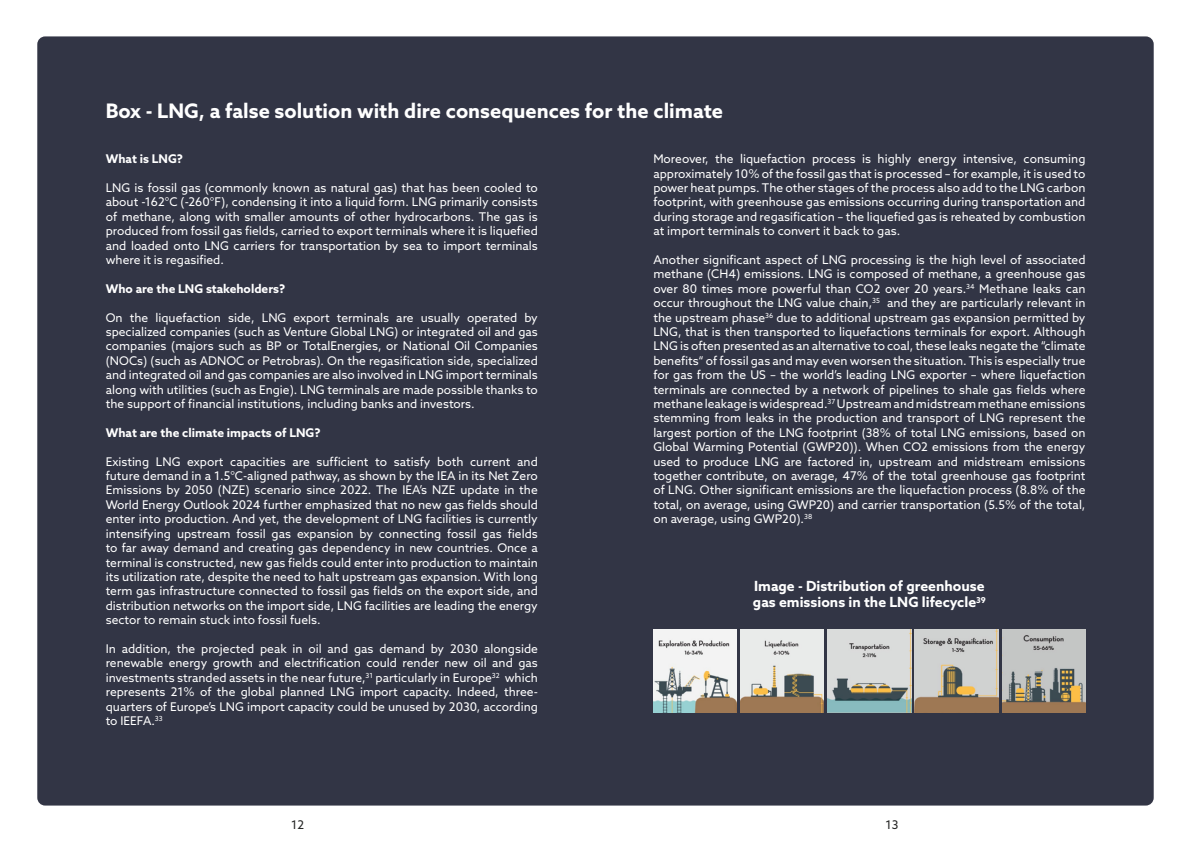
<style>
.page{position:relative;width:1191px;height:842px;background:#fff}
.page>*{position:absolute;margin:0;border:0;box-sizing:border-box;transform-origin:0 0}
.t1{font:700 20px "Azo Sans";color:#fff}
.t2{font:700 14px/16.8px "Azo Sans";color:#fff}
.t3{font:12px/14.4px "Azo Sans";color:#fff;text-align:justify}
.t4{font:700 12px "Azo Sans";color:#fff}
.t5{font:12px "Azo Sans";color:#252625}
</style>
<div class="page">
<div style="left:37px;top:36px;width:1116px;height:769px;background:#323545;border-radius:8px"></div>
<img style="left:653px;top:629px;width:84px;height:84px">
<img style="left:740px;top:629px;width:84px;height:84px">
<img style="left:827px;top:629px;width:84px;height:84px">
<img style="left:915px;top:629px;width:83px;height:84px">
<img style="left:1002px;top:629px;width:83px;height:84px">
<h1 class="t1" style="left:106px;top:98px;width:619px">Box - LNG, a false solution with dire consequences for the climate</h1>
<p class="t4" style="left:106px;top:151px;width:79px">What is LNG?</p>
<p class="t3" style="left:106px;top:180px;width:434px">LNG is fossil gas (commonly known as natural gas) that has been cooled to about -162°C (-260°F), condensing it into a liquid form. LNG primarily consists of methane, along with smaller amounts of other hydrocarbons. The gas is produced from fossil gas fields, carried to export terminals where it is liquefied and loaded onto LNG carriers for transportation by sea to import terminals where it is regasified.</p>
<p class="t4" style="left:106px;top:281px;width:181px">Who are the LNG stakeholders?</p>
<p class="t3" style="left:106px;top:310px;width:434px">On the liquefaction side, LNG export terminals are usually operated by specialized companies (such as Venture Global LNG) or integrated oil and gas companies (majors such as BP or TotalEnergies, or National Oil Companies (NOCs) (such as ADNOC or Petrobras). On the regasification side, specialized and integrated oil and gas companies are also involved in LNG import terminals along with utilities (such as Engie). LNG terminals are made possible thanks to the support of financial institutions, including banks and investors.</p>
<p class="t4" style="left:106px;top:425px;width:216px">What are the climate impacts of LNG?</p>
<p class="t3" style="left:106px;top:454px;width:434px">Existing LNG export capacities are sufficient to satisfy both current and future demand in a 1.5°C-aligned pathway, as shown by the IEA in its Net Zero Emissions by 2050 (NZE) scenario since 2022. The IEA’s NZE update in the World Energy Outlook 2024 further emphasized that no new gas fields should enter into production. And yet, the development of LNG facilities is currently intensifying upstream fossil gas expansion by connecting fossil gas fields to far away demand and creating gas dependency in new countries. Once a terminal is constructed, new gas fields could enter into production to maintain its utilization rate, despite the need to halt upstream gas expansion. With long term gas infrastructure connected to fossil gas fields on the export side, and distribution networks on the import side, LNG facilities are leading the energy sector to remain stuck into fossil fuels.</p>
<p class="t3" style="left:106px;top:641px;width:434px">In addition, the projected peak in oil and gas demand by 2030 alongside renewable energy growth and electrification could render new oil and gas investments stranded assets in the near future,<sup>31</sup> particularly in Europe<sup>32</sup> which represents 21% of the global planned LNG import capacity. Indeed, three&shy;quarters of Europe’s LNG import capacity could be unused by 2030, according to IEEFA.<sup>33</sup></p>
<p class="t3" style="left:653px;top:152px;width:434px">Moreover, the liquefaction process is highly energy intensive, consuming approximately 10% of the fossil gas that is processed – for example, it is used to power heat pumps. The other stages of the process also add to the LNG carbon footprint, with greenhouse gas emissions occurring during transportation and during storage and regasification – the liquefied gas is reheated by combustion at import terminals to convert it back to gas.</p>
<p class="t3" style="left:653px;top:252px;width:434px">Another significant aspect of LNG processing is the high level of associated methane (CH4) emissions. LNG is composed of methane, a greenhouse gas over 80 times more powerful than CO2 over 20 years.<sup>34</sup> Methane leaks can occur throughout the LNG value chain,<sup>35</sup> and they are particularly relevant in the upstream phase<sup>36</sup> due to additional upstream gas expansion permitted by LNG, that is then transported to liquefactions terminals for export. Although LNG is often presented as an alternative to coal, these leaks negate the “climate benefits“ of fossil gas and may even worsen the situation. This is especially true for gas from the US – the world’s leading LNG exporter – where liquefaction terminals are connected by a network of pipelines to shale gas fields where methane leakage is widespread.<sup>37</sup> Upstream and midstream methane emissions stemming from leaks in the production and transport of LNG represent the largest portion of the LNG footprint (38% of total LNG emissions, based on Global Warming Potential (GWP20)). When CO2 emissions from the energy used to produce LNG are factored in, upstream and midstream emissions together contribute, on average, 47% of the total greenhouse gas footprint of LNG. Other significant emissions are the liquefaction process (8.8% of the total, on average, using GWP20) and carrier transportation (5.5% of the total, on average, using GWP20).<sup>38</sup></p>
<p class="t2" style="left:753px;top:577px;width:234px">Image - Distribution of greenhouse gas emissions in the LNG lifecycle<sup>39</sup></p>
<p class="t5" style="left:291px;top:816px;width:14px">12</p>
<p class="t5" style="left:885px;top:816px;width:14px">13</p>
</div>
